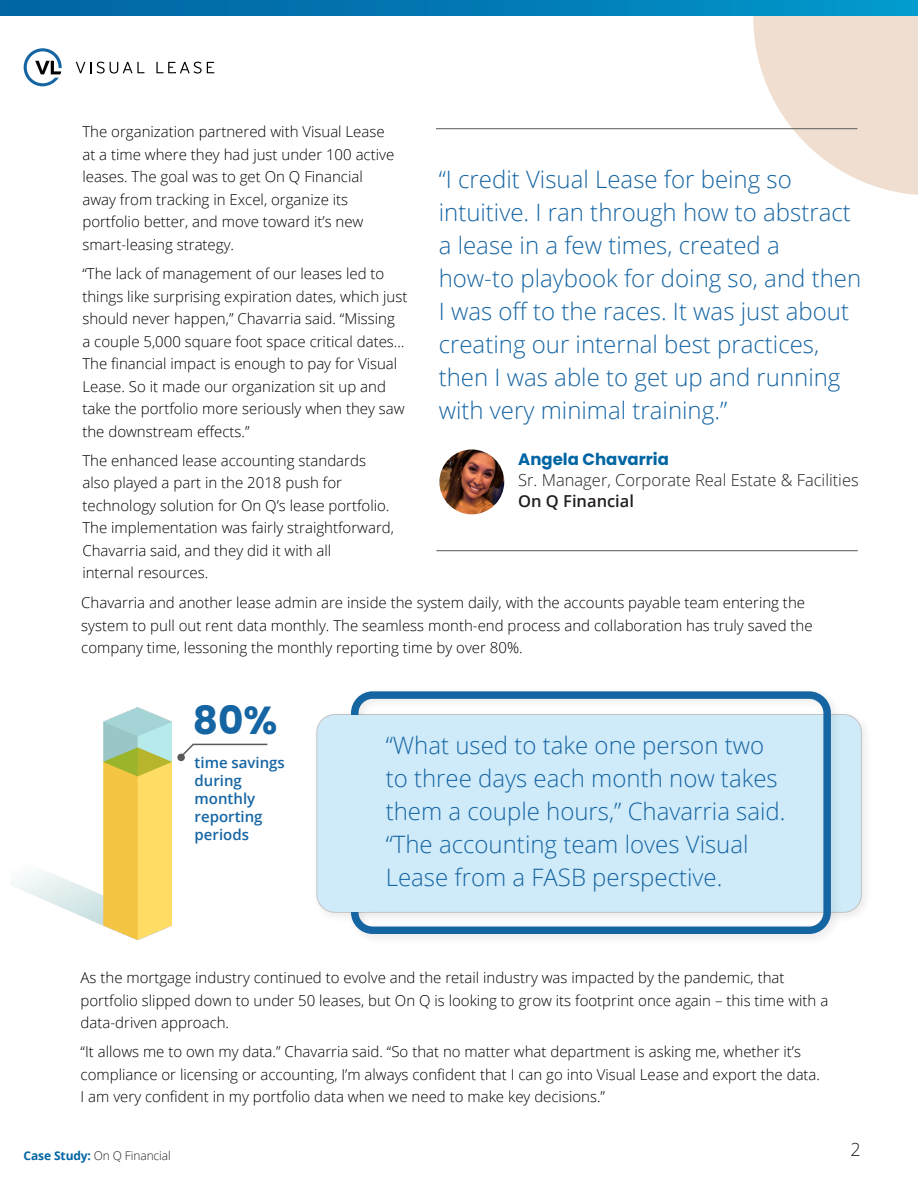
<style>
.page{position:relative;width:918px;height:1188px;background:#fff}
.page>*{position:absolute;margin:0;border:0;box-sizing:border-box;transform-origin:0 0}
.t1{font:700 39px "Poppins";color:#1665a3}
.t2{font:300 24px/33px "Open Sans";color:#1665a3}
.t3{font:300 18px "Open Sans";color:#231f20}
.t4{font:300 16.5px/21px "Open Sans";color:#231f20}
.t5{font:300 15px/22.5px "Open Sans";color:#000}
.t6{font:600 15px/18px "Open Sans";color:#1665a3}
.t7{font:300 12px "Open Sans";letter-spacing:-.01em;color:#231f20}
.s1{font-family:"Poppins";font-weight:700;color:#0065a3}
.s2{font-weight:600}
.s3{font-weight:700;color:#0065a3}
</style>
<div class="page">
<svg style="left:76px;top:62px;width:15px;height:11px"></svg>
<svg style="left:97px;top:62px;width:47px;height:12px"></svg>
<svg style="left:156px;top:62px;width:58px;height:12px"></svg>
<svg style="left:24px;top:48px;width:38px;height:38px"></svg>
<svg style="left:753px;top:15px;width:165px;height:180px"></svg>
<hr style="left:436px;top:550px;width:422px;height:1px;background:#595959">
<hr style="left:436px;top:128px;width:421px;height:1px;background:#595959">
<svg style="left:0;top:0;width:918px;height:15px"></svg>
<img style="left:439px;top:450px;width:65px;height:64px;border-radius:32px">
<div style="left:311px;top:709px;width:562px;height:215px;background:#231f20;opacity:.1"></div>
<div style="left:317px;top:714px;width:544px;height:198px;background:#cfebf9;border-radius:18px"></div>
<div style="left:346px;top:686px;width:496px;height:259px;background:#231f20;opacity:.1"></div>
<div style="left:351px;top:691px;width:480px;height:243px;border:8px solid #1665a3;border-radius:18px"></div>
<div style="left:338px;top:715px;width:32px;height:197px;background:#cfebf9"></div>
<img style="left:11px;top:707px;width:161px;height:233px">
<div style="left:177px;top:754px;width:8px;height:7px;background:#595a59;border-radius:50%"></div>
<svg style="left:180px;top:743px;width:16px;height:15px"></svg>
<hr style="left:193px;top:744px;width:74px;height:1px;background:#595a59">
<p class="t5" style="left:82px;top:120px;width:313px">The organization partnered with Visual Lease at a time where they had just under 100 active leases. The goal was to get On Q Financial away from tracking in Excel, organize its portfolio better, and move toward it’s new smart-leasing strategy.</p>
<p class="t5" style="left:82px;top:262px;width:327px">“The lack of management of our leases led to things like surprising expiration dates, which just should never happen,” Chavarria said. “Missing<br>a couple 5,000 square foot space critical dates… The financial impact is enough to pay for Visual Lease. So it made our organization sit up and take the portfolio more seriously when they saw the downstream effects.”</p>
<p class="t5" style="left:82px;top:449px;width:313px">The enhanced lease accounting standards also played a part in the 2018 push for technology solution for On Q’s lease portfolio.<br>The implementation was fairly straightforward, Chavarria said, and they did it with all<br>internal resources.</p>
<p class="t2" style="left:439px;top:162px;width:424px">“I credit Visual Lease for being so intuitive. I ran through how to abstract a lease in a few times, created a how-to playbook for doing so, and then I was off to the races. It was just about creating our internal best practices, then I was able to get up and running with very minimal training.”</p>
<p class="t4" style="left:518px;top:448px;width:342px"><span class="s1">Angela Chavarria<br></span>Sr. Manager, Corporate Real Estate &amp; Facilities<br><span class="s2">On Q Financial</span></p>
<p class="t5" style="left:81px;top:591px;width:733px">Chavarria and another lease admin are inside the system daily, with the accounts payable team entering the system to pull out rent data monthly. The seamless month-end process and collaboration has truly saved the company time, lessoning the monthly reporting time by over 80%.</p>
<p class="t1" style="left:193px;top:698px;width:86px">80%</p>
<p class="t6" style="left:195px;top:753px;width:92px">time savings during monthly reporting periods</p>
<p class="t2" style="left:386px;top:728px;width:401px">“What used to take one person two to three days each month now takes them a couple hours,” Chavarria said. “The accounting team loves Visual Lease from a FASB perspective.</p>
<p class="t5" style="left:81px;top:966px;width:749px">As the mortgage industry continued to evolve and the retail industry was impacted by the pandemic, that portfolio slipped down to under 50 leases, but On Q is looking to grow its footprint once again – this time with a data-driven approach.</p>
<p class="t5" style="left:81px;top:1040px;width:741px">“It allows me to own my data.” Chavarria said. “So that no matter what department is asking me, whether it’s compliance or licensing or accounting, I’m always confident that I can go into Visual Lease and export the data.<br>I am very confident in my portfolio data when we need to make key decisions.”</p>
<p class="t7" style="left:24px;top:1147px;width:149px"><span class="s3">Case Study:</span> On Q Financial</p>
<p class="t3" style="left:851px;top:1138px;width:12px">2</p>
</div>
